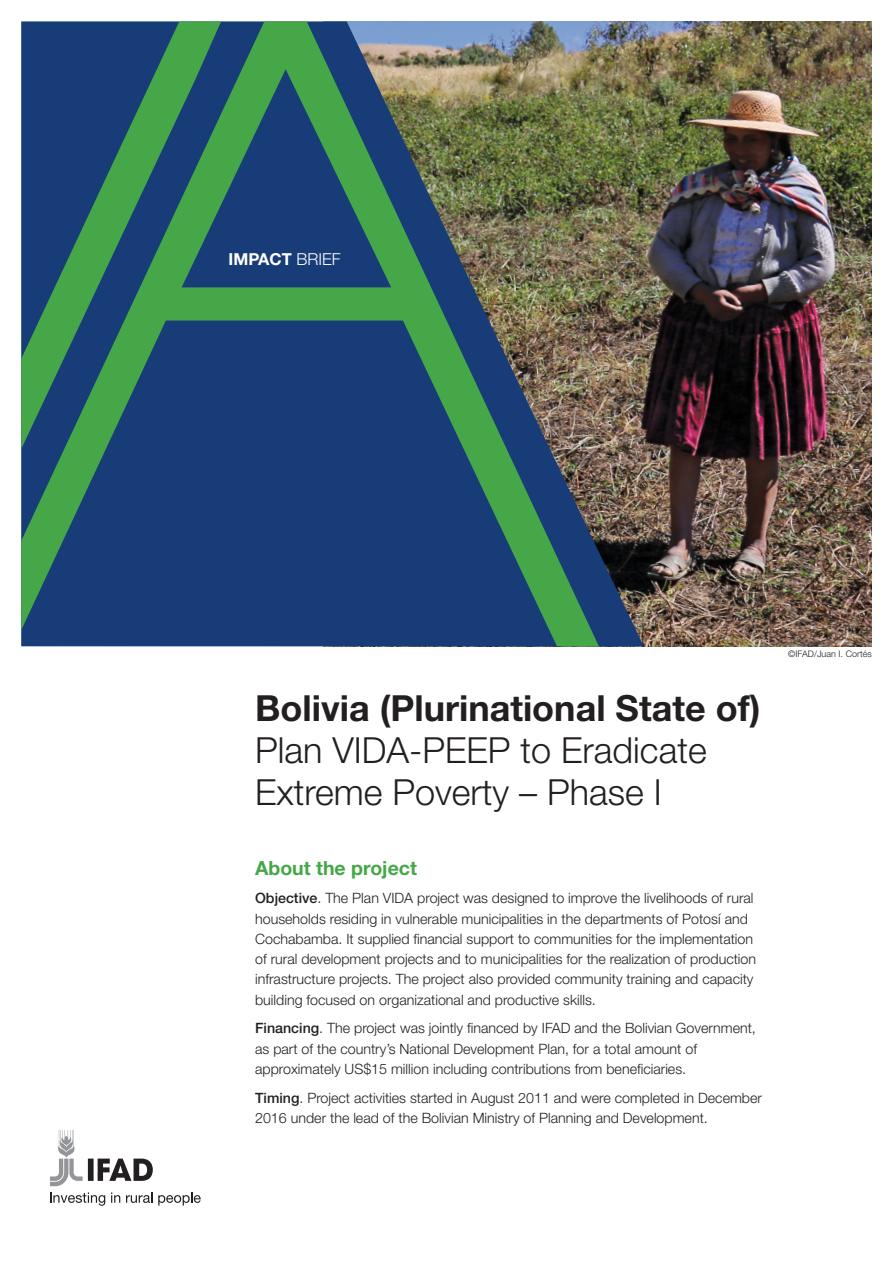
<style>
.page{position:relative;width:893px;height:1263px;background:#fff}
.page>*{position:absolute;margin:0;border:0;box-sizing:border-box;transform-origin:0 0}
.t1{font:300 36px/42px "Helvetica Neue LT Std";color:#231f20}
.t2{font:700 36px "Helvetica Neue LT Std";color:#231f20}
.Subtitle{font:700 19.5px "Helvetica Neue LT Std";color:#45a748}
.t3{font:700 16.5px "Helvetica Neue LT Std";color:#fff}
.t4{font:300 14.25px/20.2px "Helvetica Neue LT Std";color:#231f20}
.Normale{font:300 9px "Helvetica Neue LT Std";color:#231f20}
.s1{font-weight:300}
.s2{font-weight:500}
</style>
<div class="page">
<img style="left:644px;top:21px;width:228px;height:625px">
<svg style="left:50px;top:1192px;width:55px;height:14px"></svg>
<svg style="left:111px;top:1192px;width:9px;height:11px"></svg>
<svg style="left:126px;top:1192px;width:26px;height:11px"></svg>
<svg style="left:158px;top:1192px;width:43px;height:13px"></svg>
<svg style="left:50px;top:1130px;width:103px;height:56px"></svg>
<img style="left:599px;top:21px;width:45px;height:625px">
<svg style="left:21px;top:21px;width:578px;height:625px;background:#325d69"></svg>
<p class="t3" style="left:229px;top:249px;width:114px">IMPACT <span class="s1">BRIEF</span></p>
<p class="t2" style="left:255px;top:686px;width:507px">Bolivia (Plurinational State of)</p>
<p class="t1" style="left:255px;top:729px;width:453px">Plan VIDA-PEEP to Eradicate<br>Extreme Poverty – Phase I</p>
<p class="Subtitle" style="left:255px;top:855px;width:163px">About the project</p>
<p class="t4" style="left:255px;top:888px;width:502px"><span class="s2">Objective</span>. The Plan VIDA project was designed to improve the livelihoods of rural households residing in vulnerable municipalities in the departments of Potosí and Cochabamba. It supplied financial support to communities for the implementation of rural development projects and to municipalities for the realization of production infrastructure projects. The project also provided community training and capacity building focused on organizational and productive skills.</p>
<p class="t4" style="left:255px;top:1018px;width:502px"><span class="s2">Financing</span>. The project was jointly financed by IFAD and the Bolivian Government, as part of the country’s National Development Plan, for a total amount of approximately US$15 million including contributions from beneficiaries.</p>
<p class="t4" style="left:255px;top:1087px;width:508px"><span class="s2">Timing</span>. Project activities started in August 2011 and were completed in December<br>2016 under the lead of the Bolivian Ministry of Planning and Development.</p>
<p class="Normale" style="left:788px;top:648px;width:85px">©IFAD/Juan I. Cortés</p>
</div>
